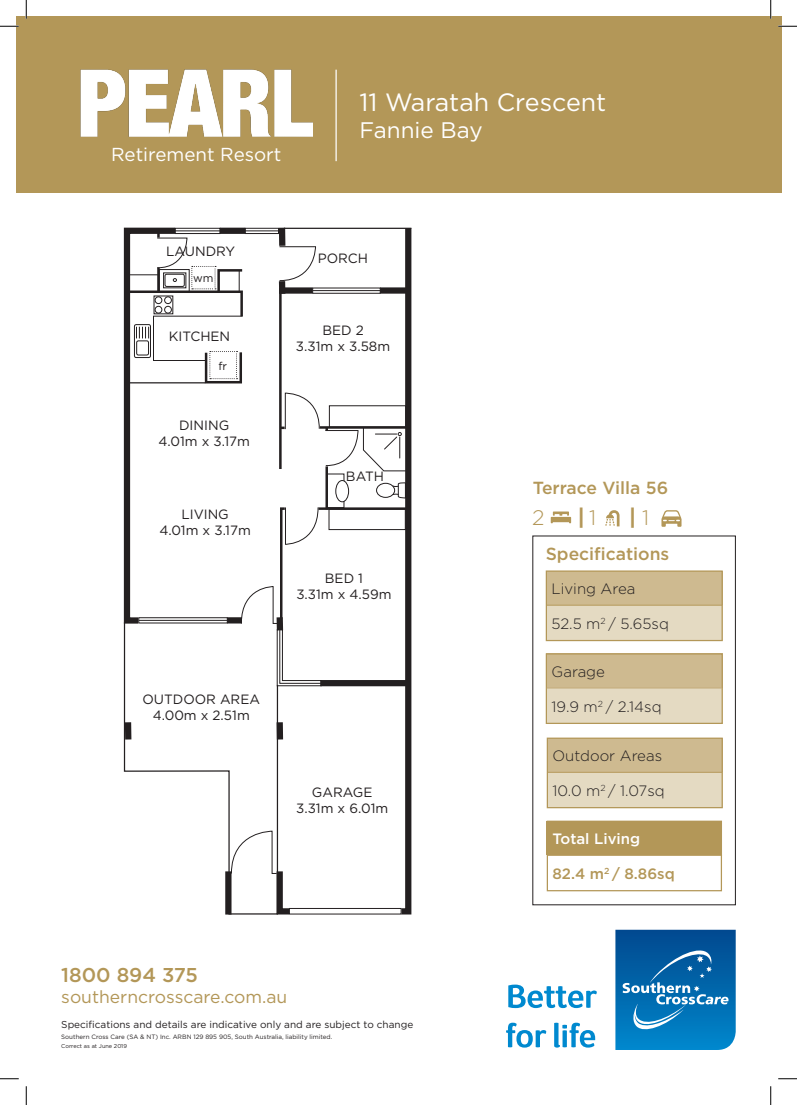
<style>
.page{position:relative;width:797px;height:1105px;background:#fff}
.page>*{position:absolute;margin:0;border:0;box-sizing:border-box;transform-origin:0 0}
.t1{font:25px "Gotham";color:#fff}
.t2{font:22.5px "Gotham";color:#fff}
.t3{font:700 21.88px "Gotham";color:#b39758}
.t4{font:300 21px "Gotham";color:#b39758}
.t5{font:500 20px "Gotham";color:#b39758}
.t6{font:18.75px "Gotham";color:#fff}
.t7{font:500 17.5px "Gotham";color:#b39758}
.t8{font:17.5px "Gotham";color:#b39758}
.t9{font:300 15px "Gotham";color:#231f20}
.t10{font:500 15px "Gotham";color:#b39758}
.t11{font:500 15px "Gotham";color:#fff}
.t12{font:13.5px/16.1px "Gotham";color:#231f20;text-align:center}
.t13{font:11.25px "Gotham";color:#231f20}
.t14{font:10px "Gotham";color:#231f20}
.t15{font:6.25px "Gotham";color:#231f20}
.t16{font:5.62px "Gotham";color:#231f20}
.s1{font-weight:300;font-size:21px}
</style>
<div class="page">
<div style="left:16px;top:16px;width:765px;height:176px;background:#b39758"></div>
<img style="left:81px;top:70px;width:231px;height:67px">
<svg style="left:615px;top:930px;width:120px;height:120px;background:#1775b4"></svg>
<svg style="left:506px;top:1023px;width:89px;height:24px"></svg>
<svg style="left:508px;top:984px;width:89px;height:24px"></svg>
<hr style="left:335px;top:70px;width:2px;height:91px;background:#fff">
<svg style="left:550px;top:511px;width:21px;height:12px"></svg>
<svg style="left:605px;top:510px;width:14px;height:16px"></svg>
<svg style="left:661px;top:510px;width:20px;height:17px"></svg>
<div style="left:545px;top:654px;width:177px;height:34px;background:#ceba90"></div>
<div style="left:546px;top:738px;width:176px;height:34px;background:#ceba90"></div>
<div style="left:545px;top:571px;width:177px;height:34px;background:#ceba90"></div>
<div style="left:546px;top:821px;width:176px;height:34px;background:#b39758"></div>
<div style="left:545px;top:688px;width:177px;height:35px;background:#e4dac2"></div>
<div style="left:546px;top:772px;width:176px;height:35px;background:#e4dac2"></div>
<div style="left:545px;top:605px;width:177px;height:35px;background:#e4dac2"></div>
<div style="left:545px;top:653px;width:177px;height:71px;border:1px solid #b39758"></div>
<div style="left:546px;top:738px;width:176px;height:70px;border:1px solid #b39758"></div>
<div style="left:545px;top:570px;width:177px;height:71px;border:1px solid #b39758"></div>
<div style="left:546px;top:821px;width:176px;height:70px;border:1px solid #b39758"></div>
<hr style="left:546px;top:688px;width:176px;height:1px;background:#c4ad7c">
<hr style="left:547px;top:772px;width:175px;height:1px;background:#b59859">
<hr style="left:546px;top:605px;width:176px;height:1px;background:#b59859">
<hr style="left:547px;top:855px;width:175px;height:1px;background:#b59859">
<svg style="left:123px;top:227px;width:289px;height:688px"></svg>
<svg style="left:0;top:25px;width:19px;height:2px"></svg>
<svg style="left:778px;top:25px;width:19px;height:2px"></svg>
<svg style="left:0;top:1078px;width:19px;height:1px"></svg>
<svg style="left:778px;top:1078px;width:19px;height:1px"></svg>
<svg style="left:25px;top:0;width:2px;height:19px"></svg>
<svg style="left:25px;top:1086px;width:2px;height:19px"></svg>
<svg style="left:770px;top:0;width:1px;height:19px"></svg>
<svg style="left:770px;top:1086px;width:1px;height:19px"></svg>
<p class="t6" style="left:111px;top:142px;width:172px">Retirement Resort</p>
<p class="t1" style="left:359px;top:86px;width:248px">11 Waratah Crescent</p>
<p class="t2" style="left:359px;top:116px;width:125px">Fannie Bay</p>
<p class="t12" style="left:166px;top:243px;width:71px">LAUNDRY</p>
<p class="t13" style="left:193px;top:270px;width:22px">wm</p>
<p class="t12" style="left:169px;top:328px;width:63px">KITCHEN</p>
<p class="t13" style="left:218px;top:359px;width:10px">fr</p>
<p class="t12" style="left:158px;top:416px;width:93px">DINING<br>4.01m x 3.17m</p>
<p class="t12" style="left:159px;top:506px;width:93px">LIVING<br>4.01m x 3.17m</p>
<p class="t12" style="left:318px;top:250px;width:52px">PORCH</p>
<p class="t12" style="left:296px;top:322px;width:96px">BED 2<br>3.31m x 3.58m</p>
<p class="t12" style="left:346px;top:468px;width:40px">BATH</p>
<p class="t12" style="left:296px;top:570px;width:97px">BED 1<br>3.31m x 4.59m</p>
<p class="t12" style="left:142px;top:690px;width:119px">OUTDOOR AREA<br>4.00m x 2.51m</p>
<p class="t12" style="left:296px;top:784px;width:94px">GARAGE<br>3.31m x 6.01m</p>
<p class="t7" style="left:532px;top:477px;width:137px">Terrace Villa 56</p>
<p class="t4" style="left:532px;top:504px;width:14px">2</p>
<p class="t3" style="left:628px;top:502px;width:22px">| <span class="s1">1</span></p>
<p class="t3" style="left:577px;top:502px;width:20px">|<span class="s1">1</span></p>
<p class="t7" style="left:545px;top:543px;width:125px">Specifications</p>
<p class="t9" style="left:551px;top:579px;width:85px">Living Area</p>
<p class="t9" style="left:551px;top:614px;width:119px">52.5 m<sup>2</sup> / 5.65sq</p>
<p class="t9" style="left:551px;top:662px;width:55px">Garage</p>
<p class="t9" style="left:551px;top:697px;width:112px">19.9 m<sup>2</sup> / 2.14sq</p>
<p class="t9" style="left:552px;top:746px;width:111px">Outdoor Areas</p>
<p class="t9" style="left:552px;top:781px;width:114px">10.0 m<sup>2</sup> / 1.07sq</p>
<p class="t11" style="left:552px;top:829px;width:89px">Total Living</p>
<p class="t10" style="left:552px;top:863px;width:124px">82.4 m<sup>2</sup> / 8.86sq</p>
<p class="t5" style="left:61px;top:961px;width:138px">1800 894 375</p>
<p class="t8" style="left:61px;top:985px;width:227px">southerncrosscare.com.au</p>
<p class="t14" style="left:61px;top:1017px;width:353px">Specifications and details are indicative only and are subject to change</p>
<p class="t15" style="left:61px;top:1032px;width:272px">Southern Cross Care (SA &amp; NT) Inc. ARBN 129 895 905, South Australia, liability limited.</p>
<p class="t16" style="left:61px;top:1042px;width:67px">Correct as at June 2019</p>
</div>
